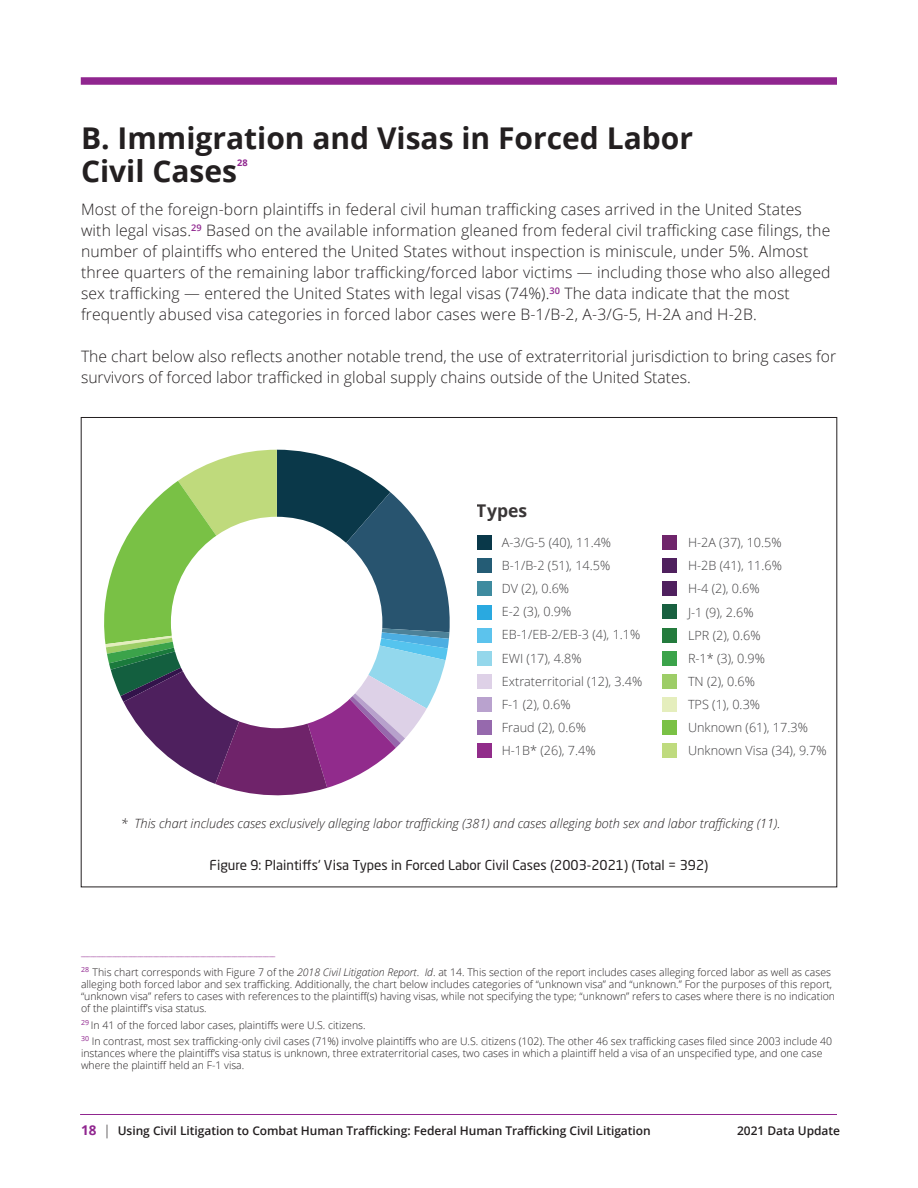
<style>
.page{position:relative;width:918px;height:1188px;background:#fff}
.page>*{position:absolute;margin:0;border:0;box-sizing:border-box;transform-origin:0 0}
.subhead{font:700 30px/33px "Open Sans";color:#231f20}
.t1{font:700 17.55px "Open Sans";color:#231f20}
.t2{font:300 15.75px/21px "Open Sans";letter-spacing:.01em;color:#231f20}
.subhead-2{font:13.5px "Neo Sans Std";color:#231f20}
.t3{font:italic 300 12.75px "Open Sans";color:#231f20}
.t4{font:300 12.6px/23.1px "Open Sans";color:#414042}
.t5{font:600 12px "Open Sans";letter-spacing:-.005em;color:#231f20}
.t6{font:300 10.5px/12px "Open Sans";color:#231f20}
.subhead-3{font:700 9.15px "Open Sans";color:#90268f}
.t7{font:7.05px "Open Sans";color:#90268f}
.s1{font-style:italic}
.s2{font-weight:700;font-size:13.5px;color:#90268f}
.s3{font-weight:300;font-size:13.5px}
</style>
<div class="page">
<div style="left:81px;top:77px;width:756px;height:8px;background:#90268f"></div>
<hr style="left:80px;top:1114px;width:757px;height:1px;background:#90268f">
<svg style="left:104px;top:450px;width:346px;height:346px"></svg>
<div style="left:171px;top:517px;width:211px;height:211px;background:#fff;border-radius:50%"></div>
<div style="left:477px;top:535px;width:14px;height:15px;background:#093849"></div>
<div style="left:477px;top:559px;width:14px;height:14px;background:#245c75"></div>
<div style="left:477px;top:582px;width:14px;height:14px;background:#3e8b9f"></div>
<div style="left:477px;top:605px;width:14px;height:14px;background:#2aa9e0"></div>
<div style="left:477px;top:628px;width:14px;height:14px;background:#5cc3ed"></div>
<div style="left:477px;top:651px;width:14px;height:14px;background:#94d7eb"></div>
<div style="left:477px;top:674px;width:14px;height:15px;background:#ded1e7"></div>
<div style="left:477px;top:697px;width:14px;height:15px;background:#b9a2ce"></div>
<div style="left:477px;top:720px;width:14px;height:15px;background:#9669ad"></div>
<div style="left:477px;top:744px;width:14px;height:14px;background:#912c8a"></div>
<div style="left:662px;top:535px;width:14px;height:15px;background:#6f256b"></div>
<div style="left:662px;top:559px;width:14px;height:14px;background:#4f205e"></div>
<div style="left:662px;top:582px;width:14px;height:14px;background:#4f205e"></div>
<div style="left:662px;top:651px;width:14px;height:14px;background:#3ba34a"></div>
<div style="left:662px;top:674px;width:14px;height:14px;background:#9dcd67"></div>
<div style="left:662px;top:720px;width:14px;height:15px;background:#7ac145"></div>
<div style="left:662px;top:744px;width:14px;height:14px;background:#bfdb7e"></div>
<div style="left:662px;top:697px;width:14px;height:15px;background:#e5eebd"></div>
<div style="left:662px;top:628px;width:14px;height:14px;background:#247b3d"></div>
<div style="left:662px;top:605px;width:14px;height:14px;background:#186040"></div>
<p class="subhead" style="left:81px;top:121px;width:613px">B. Immigration and Visas in Forced Labor<br>Civil Cases</p>
<p class="subhead-3" style="left:237px;top:156px;width:12px">28</p>
<p class="t2" style="left:81px;top:198px;width:751px">Most of the foreign-born plaintiffs in federal civil human trafficking cases arrived in the United States with legal visas.<sup>29</sup> Based on the available information gleaned from federal civil trafficking case filings, the number of plaintiffs who entered the United States without inspection is miniscule, under 5%. Almost three quarters of the remaining labor trafficking/forced labor victims — including those who also alleged sex trafficking — entered the United States with legal visas (74%).<sup>30</sup> The data indicate that the most frequently abused visa categories in forced labor cases were B-1/B-2, A-3/G-5, H-2A and H-2B.</p>
<p class="t2" style="left:81px;top:345px;width:757px">The chart below also reflects another notable trend, the use of extraterritorial jurisdiction to bring cases for survivors of forced labor trafficked in global supply chains outside of the United States.</p>
<h2 class="t1" style="left:477px;top:498px;width:52px">Types</h2>
<p class="t4" style="left:502px;top:531px;width:142px">A-3/G-5 (40), 11.4%<br>B-1/B-2 (51), 14.5%<br>DV (2), 0.6%<br>E-2 (3), 0.9%<br>EB-1/EB-2/EB-3 (4), 1.1%<br>EWI (17), 4.8%<br>Extraterritorial (12), 3.4%<br>F-1 (2), 0.6%<br>Fraud (2), 0.6%<br>H-1B* (26), 7.4%</p>
<p class="t4" style="left:688px;top:531px;width:140px">H-2A (37), 10.5%<br>H-2B (41), 11.6%<br>H-4 (2), 0.6%<br>J-1 (9), 2.6%<br>LPR (2), 0.6%<br>R-1* (3), 0.9%<br>TN (2), 0.6%<br>TPS (1), 0.3%<br>Unknown (61), 17.3%<br>Unknown Visa (34), 9.7%</p>
<p class="t3" style="left:121px;top:815px;width:661px">* This chart includes cases exclusively alleging labor trafficking (381) and cases alleging both sex and labor trafficking (11).</p>
<p class="subhead-2" style="left:210px;top:857px;width:500px">Figure 9: Plaintiffs' Visa Types in Forced Labor Civil Cases (2003-2021) (Total = 392)</p>
<p class="t7" style="left:81px;top:948px;width:196px">______________________________________________________________</p>
<p class="t6" style="left:81px;top:966px;width:756px"><sup>28</sup> This chart corresponds with Figure 7 of the <span class="s1">2018 Civil Litigation Report</span>. <span class="s1">Id</span>. at 14. This section of the report includes cases alleging forced labor as well as cases alleging both forced labor and sex trafficking. Additionally, the chart below includes categories of “unknown visa” and “unknown.” For the purposes of this report, “unknown visa” refers to cases with references to the plaintiff(s) having visas, while not specifying the type; “unknown” refers to cases where there is no indication of the plaintiff’s visa status.</p>
<p class="t6" style="left:81px;top:1018px;width:286px"><sup>29</sup> In 41 of the forced labor cases, plaintiffs were U.S. citizens.</p>
<p class="t6" style="left:81px;top:1035px;width:753px"><sup>30</sup> In contrast, most sex trafficking-only civil cases (71%) involve plaintiffs who are U.S. citizens (102). The other 46 sex trafficking cases filed since 2003 include 40 instances where the plaintiff’s visa status is unknown, three extraterritorial cases, two cases in which a plaintiff held a visa of an unspecified type, and one case where the plaintiff held an F-1 visa.</p>
<p class="t5" style="left:81px;top:1123px;width:571px"><span class="s2">18</span> <span class="s3">|</span> Using Civil Litigation to Combat Human Trafficking: Federal Human Trafficking Civil Litigation</p>
<p class="t5" style="left:737px;top:1123px;width:104px">2021 Data Update</p>
</div>
